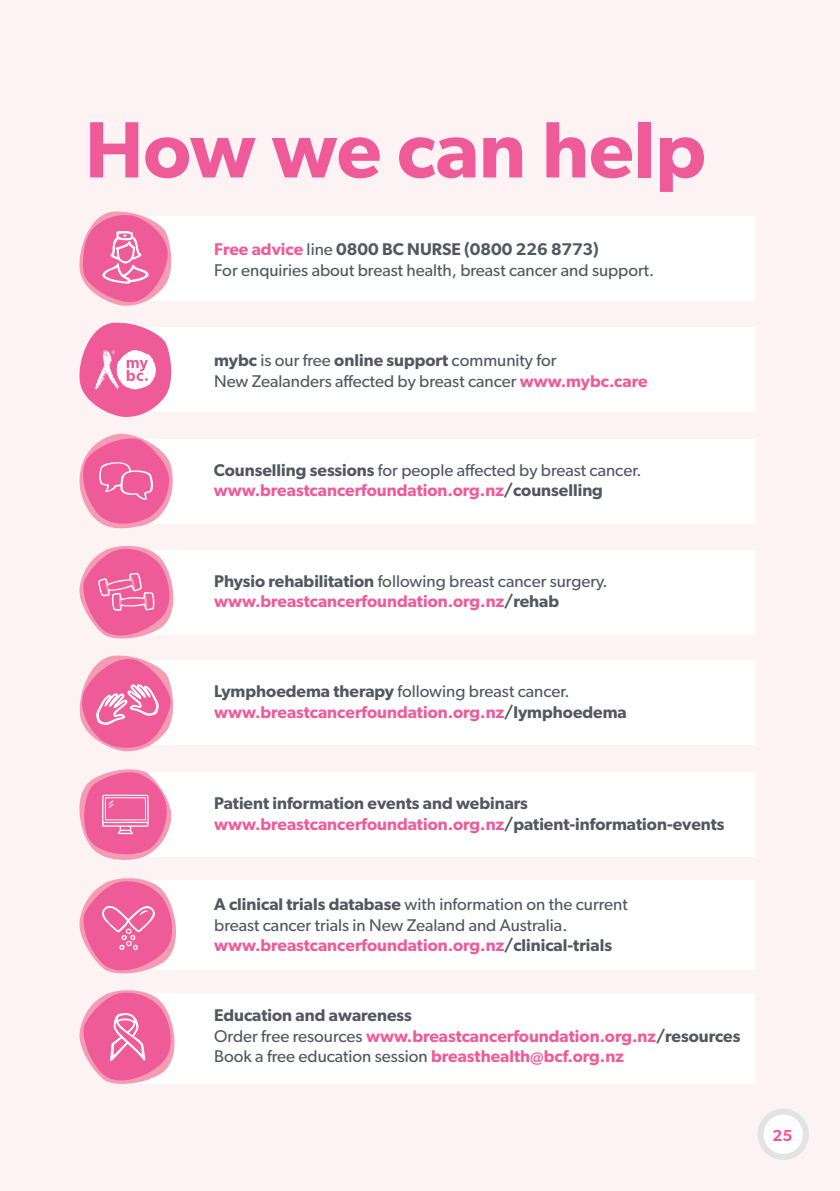
<style>
.page{position:relative;width:840px;height:1191px;background:#fff}
.page>*{position:absolute;margin:0;border:0;box-sizing:border-box;transform-origin:0 0}
.t1{font:600 80px "Gibson";color:#ef5b99}
.t2{font:600 17px/20.4px "Gibson";color:#ef5b99}
.t3{font:17px/20.4px "Gibson";color:#525761}
.t4{font:600 17px/20.4px "Gibson";color:#525761}
.t5{font:600 16px "Gibson";color:#ef5b99}
.s1{font-weight:600;color:#ef5b99}
.s2{font-weight:600}
.s3{color:#525761}
.s4{font-weight:400;color:#525761}
.s5{color:#ef5b99}
</style>
<div class="page">
<div style="left:0;top:0;width:839px;height:1191px;background:#fef3f4"></div>
<div style="left:127px;top:439px;width:627px;height:84px;background:#fff"></div>
<svg style="left:79px;top:433px;width:98px;height:96px"></svg>
<div style="left:128px;top:216px;width:626px;height:85px;background:#fff"></div>
<svg style="left:79px;top:211px;width:93px;height:95px"></svg>
<div style="left:128px;top:550px;width:626px;height:84px;background:#fff"></div>
<svg style="left:79px;top:546px;width:101px;height:93px"></svg>
<div style="left:128px;top:880px;width:626px;height:90px;background:#fff"></div>
<svg style="left:79px;top:878px;width:97px;height:96px"></svg>
<div style="left:128px;top:772px;width:626px;height:85px;background:#fff"></div>
<svg style="left:79px;top:769px;width:93px;height:91px"></svg>
<div style="left:128px;top:327px;width:626px;height:85px;background:#fff"></div>
<svg style="left:79px;top:322px;width:93px;height:95px"></svg>
<div style="left:128px;top:992px;width:626px;height:91px;background:#fff"></div>
<svg style="left:79px;top:990px;width:102px;height:94px"></svg>
<div style="left:128px;top:660px;width:626px;height:85px;background:#fff"></div>
<svg style="left:79px;top:655px;width:94px;height:96px"></svg>
<div style="left:760px;top:1111px;width:45px;height:46px;background:#fff;border-radius:50%"></div>
<div style="left:757px;top:1108px;width:51px;height:52px;border:6px solid #e3e3e5;border-radius:50%"></div>
<h1 class="t1" style="left:85px;top:102px;width:622px">How we can help</h1>
<p class="t3" style="left:214px;top:239px;width:441px"><span class="s1">Free advice</span> line <span class="s2">0800 BC NURSE (0800 226 8773)<br></span>For enquiries about breast health, breast cancer and support.</p>
<p class="t3" style="left:214px;top:350px;width:434px"><span class="s2">mybc</span> is our free <span class="s2">online support</span> community for<br>New Zealanders affected by breast cancer <span class="s1">www.mybc.care</span></p>
<p class="t2" style="left:214px;top:459px;width:429px"><span class="s3">Counselling sessions</span> <span class="s4">for people affected by breast cancer. </span>www.breastcancerfoundation.org.nz<span class="s3">/counselling</span></p>
<p class="t2" style="left:214px;top:570px;width:395px"><span class="s3">Physio rehabilitation</span> <span class="s4">following breast cancer surgery. </span>www.breastcancerfoundation.org.nz<span class="s3">/rehab</span></p>
<p class="t2" style="left:214px;top:681px;width:414px"><span class="s3">Lymphoedema therapy</span> <span class="s4">following breast cancer. </span>www.breastcancerfoundation.org.nz<span class="s3">/lymphoedema</span></p>
<p class="t4" style="left:214px;top:792px;width:511px">Patient information events and webinars <span class="s5">www.breastcancerfoundation.org.nz</span>/patient-information-events</p>
<p class="t3" style="left:214px;top:894px;width:415px"><span class="s2">A clinical trials database</span> with information on the current breast cancer trials in New Zealand and Australia. <span class="s1">www.breastcancerfoundation.org.nz</span><span class="s2">/clinical-trials</span></p>
<p class="t2" style="left:214px;top:1005px;width:527px"><span class="s3">Education and awareness<br></span><span class="s4">Order free resources</span> www.breastcancerfoundation.org.nz<span class="s3">/resources<br></span><span class="s4">Book a free education session</span> breasthealth@bcf.org.nz</p>
<p class="t5" style="left:772px;top:1125px;width:22px">25</p>
</div>
